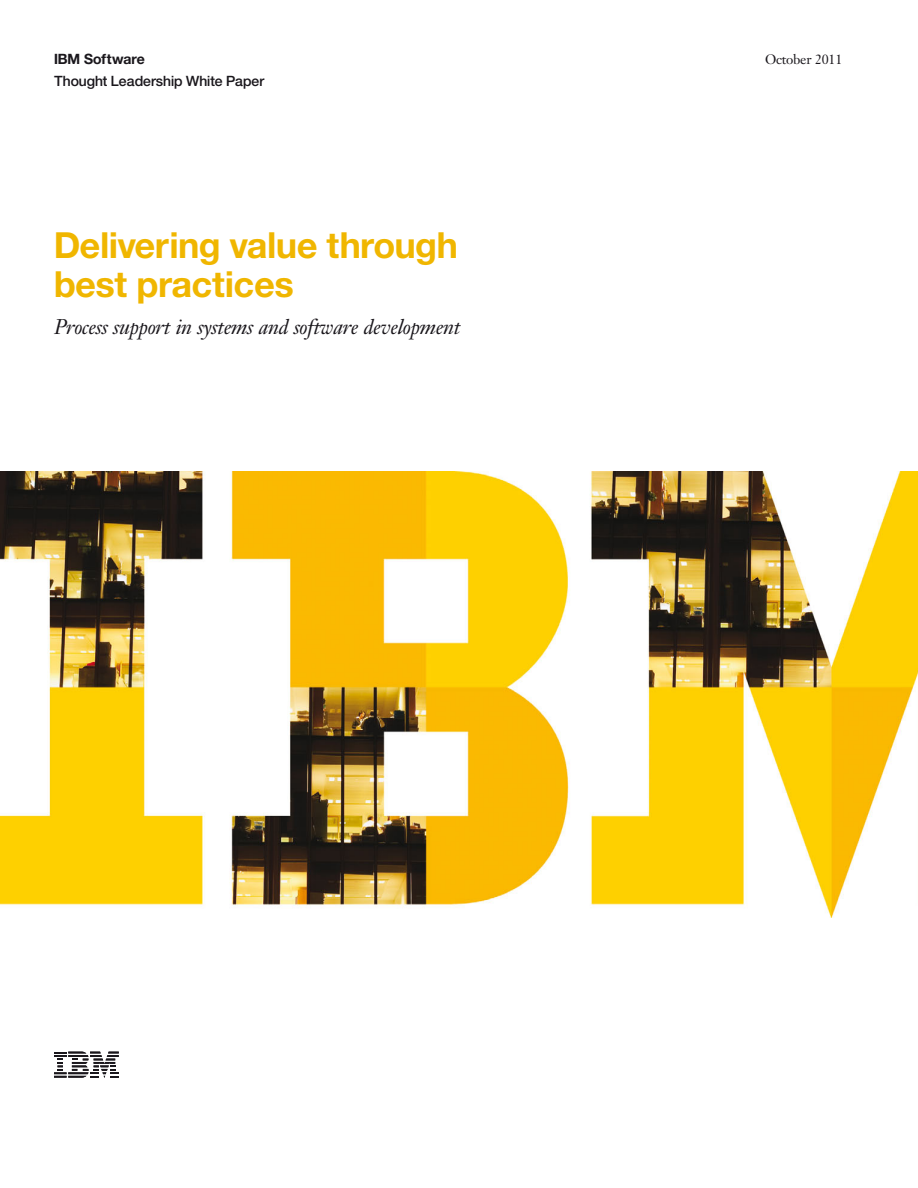
<style>
.page{position:relative;width:918px;height:1188px;background:#fff}
.page>*{position:absolute;margin:0;border:0;box-sizing:border-box;transform-origin:0 0}
.t1{font:700 36px/39px "Helv Neuefor IBM";color:#f0b600}
.t2{font:italic 21px "Janson Text LT Pro";letter-spacing:-.015em;color:#1a171c}
.t3{font:500 14.25px/21.9px "Helv Neuefor IBM";color:#1a171c}
.t4{font:13.5px "Janson Text LT Pro";letter-spacing:-.015em;color:#1a171c}
.s1{font-weight:700}
</style>
<div class="page">
<svg style="left:54px;top:1052px;width:65px;height:26px"></svg>
<img style="left:0;top:472px;width:918px;height:446px">
<p class="t3" style="left:54px;top:50px;width:212px"><span class="s1">IBM Software<br></span>Thought Leadership White Paper</p>
<p class="t4" style="left:765px;top:54px;width:79px">October 2011</p>
<h1 class="t1" style="left:54px;top:229px;width:405px">Delivering value through best practices</h1>
<h2 class="t2" style="left:54px;top:319px;width:408px">Process support in systems and software development</h2>
</div>
